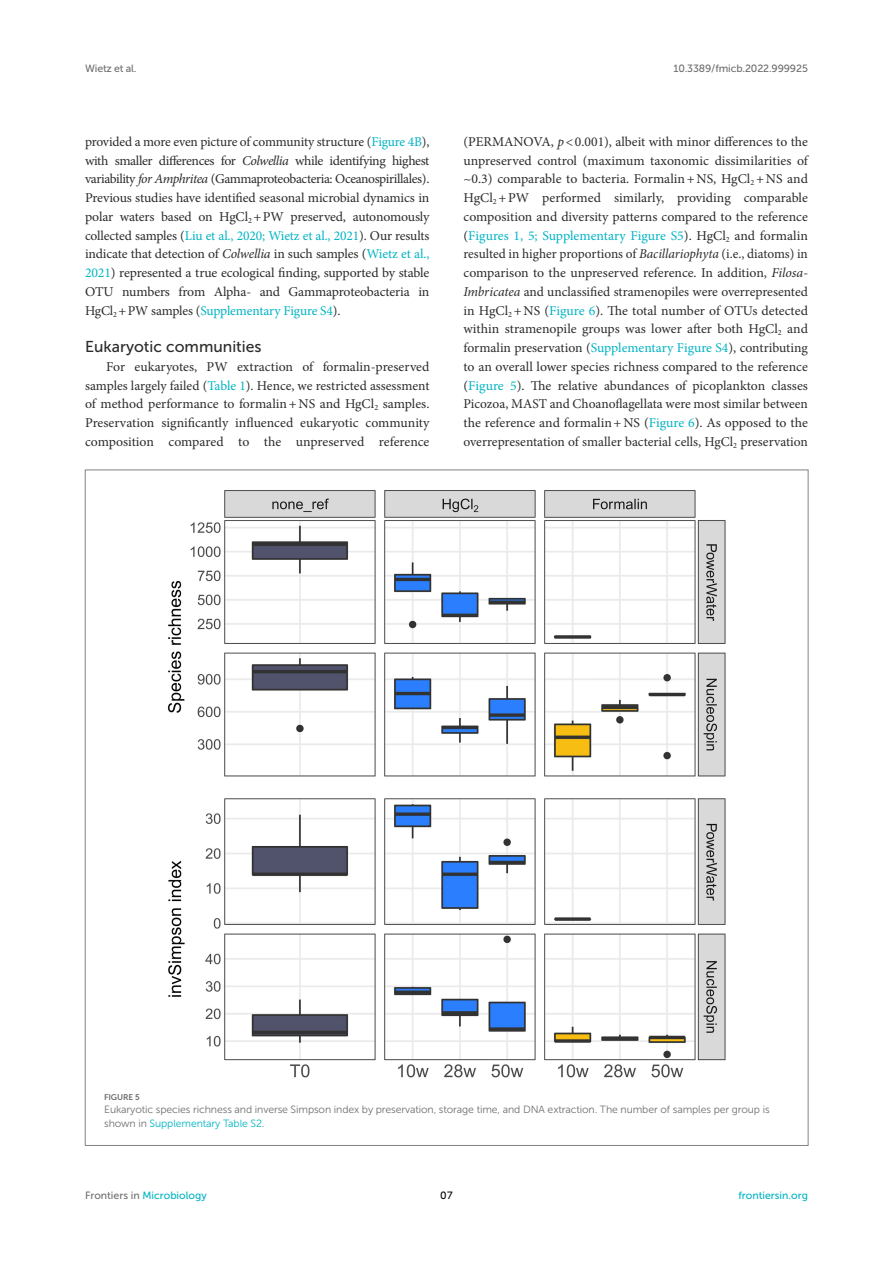
<style>
.page{position:relative;width:893px;height:1263px;background:#fff}
.page>*{position:absolute;margin:0;border:0;box-sizing:border-box;transform-origin:0 0}
.HEAD_3{font:15.75px "Museo Sans 500";color:#2b2b2a}
.TEXT_FLUSH{font:13.5px/18.8px "Minion Pro";letter-spacing:-.005em;color:#2b2b2a;text-align:justify}
.FIG_LEG{font:10.5px/13.5px "Museo Sans 300";letter-spacing:-.01em;color:#706f70}
.t1{font:10.5px "Museo Sans 500";color:#00b4c4}
.t2{font:10.5px "Museo Sans 500";letter-spacing:-.015em;color:#706f70}
.t3{font:10.5px "Museo Sans 500";color:#000}
.FIG_HD{font:8.25px "Museo Sans 700";letter-spacing:-.01em;color:#706f70}
.s1{color:#00b4c4}
.s2{font-style:italic}
.s3{color:#706f70}
</style>
<div class="page">
<img style="left:167px;top:490px;width:559px;height:588px">
<p class="t2" style="left:85px;top:63px;width:53px">Wietz et al.</p>
<p class="t2" style="left:673px;top:63px;width:136px">10.3389/fmicb.2022.999925</p>
<p class="TEXT_FLUSH" style="left:85px;top:132px;width:346px">provided a more even picture of community structure (<span class="s1">Figure 4B</span>), with smaller differences for <span class="s2">Colwellia</span> while identifying highest variability <span class="s2">for Amphritea</span> (Gammaproteobacteria: Oceanospirillales).<br>Previous studies have identified seasonal microbial dynamics in polar waters based on HgCl<sub>2</sub> +PW preserved, autonomously collected samples (<span class="s1">Liu et al., 2020; Wietz et al., 2021</span>). Our results indicate that detection of <span class="s2">Colwellia</span> in such samples (<span class="s1">Wietz et al., 2021</span>) represented a true ecological finding, supported by stable OTU numbers from Alpha- and Gammaproteobacteria in HgCl<sub>2</sub> +PW samples (<span class="s1">Supplementary Figure S4</span>).</p>
<p class="HEAD_3" style="left:85px;top:338px;width:178px">Eukaryotic communities</p>
<p class="TEXT_FLUSH" style="left:85px;top:357px;width:346px;text-indent:21px">For eukaryotes, PW extraction of formalin-preserved samples largely failed (<span class="s1">Table 1</span>). Hence, we restricted assessment of method performance to formalin+NS and HgCl<sub>2</sub> samples.<br>Preservation significantly influenced eukaryotic community composition compared to the unpreserved reference</p>
<p class="TEXT_FLUSH" style="left:463px;top:132px;width:346px">(PERMANOVA, <span class="s2">p</span>&lt;0.001), albeit with minor differences to the unpreserved control (maximum taxonomic dissimilarities of ~0.3) comparable to bacteria. Formalin+NS, HgCl<sub>2</sub> +NS and HgCl<sub>2</sub> +PW performed similarly, providing comparable composition and diversity patterns compared to the reference (<span class="s1">Figures 1, 5; Supplementary Figure S5</span>). HgCl<sub>2</sub> and formalin resulted in higher proportions of <span class="s2">Bacillariophyta</span> (i.e., diatoms) in comparison to the unpreserved reference. In addition, <span class="s2">Filosa-Imbricatea</span> and unclassified stramenopiles were overrepresented in HgCl<sub>2</sub> +NS (<span class="s1">Figure 6</span>). The total number of OTUs detected within stramenopile groups was lower after both HgCl<sub>2</sub> and formalin preservation (<span class="s1">Supplementary Figure S4</span>), contributing to an overall lower species richness compared to the reference (<span class="s1">Figure 5</span>). The relative abundances of picoplankton classes Picozoa, MAST and Choanoflagellata were most similar between the reference and formalin+NS (<span class="s1">Figure 6</span>). As opposed to the overrepresentation of smaller bacterial cells, HgCl<sub>2</sub> preservation</p>
<p class="FIG_HD" style="left:104px;top:1092px;width:37px">FIGURE 5</p>
<p class="FIG_LEG" style="left:104px;top:1103px;width:667px">Eukaryotic species richness and inverse Simpson index by preservation, storage time, and DNA extraction. The number of samples per group is shown in <span class="s1">Supplementary Table S2</span>.</p>
<p class="t1" style="left:85px;top:1190px;width:123px"><span class="s3">Frontiers in</span> Microbiology</p>
<p class="t3" style="left:440px;top:1190px;width:14px">07</p>
<p class="t1" style="left:738px;top:1190px;width:71px">frontiersin.org</p>
</div>
